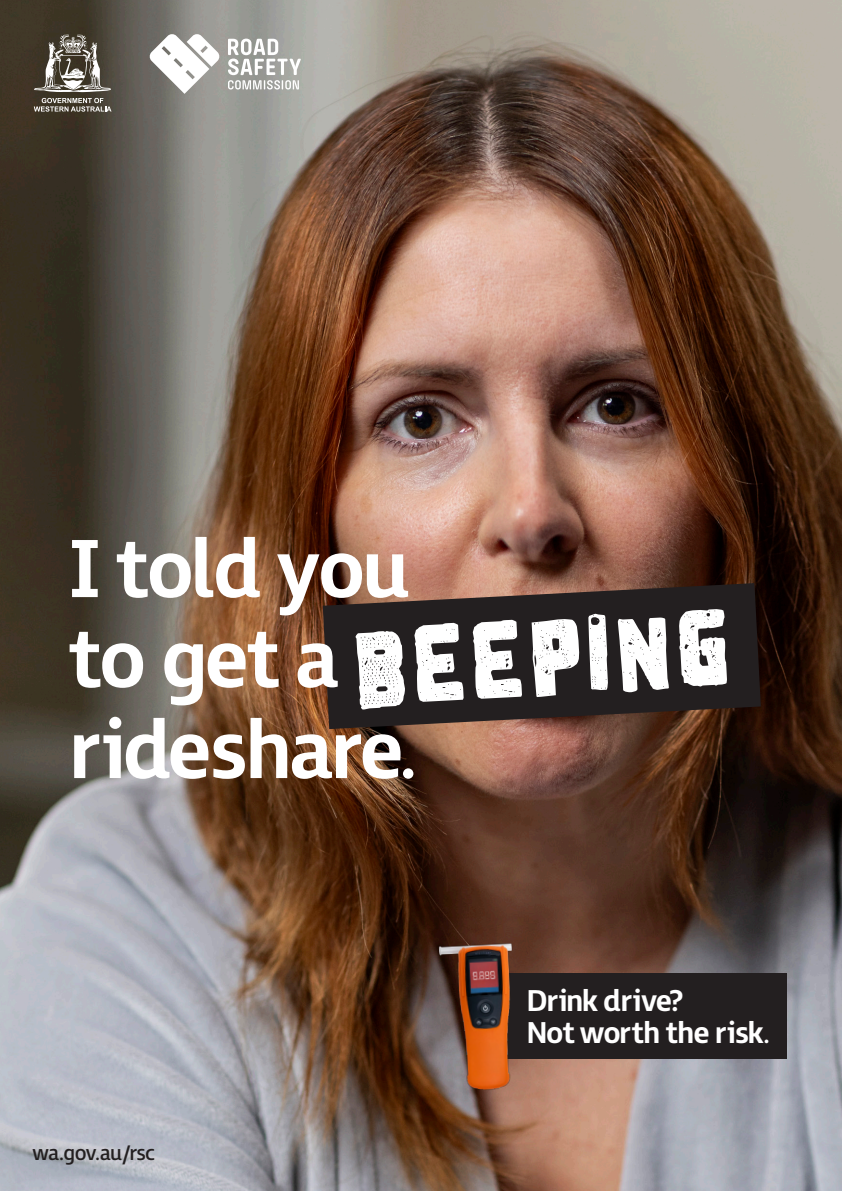
<style>
.page{position:relative;width:842px;height:1191px;background:#fff}
.page>*{position:absolute;margin:0;border:0;box-sizing:border-box;transform-origin:0 0}
.t1{font:116.6px "Ballers Delight";color:#fff}
.t2{font:700 81.7px/90.5px "FS Millbank";letter-spacing:-.03em;color:#fff}
.t3{font:700 29.9px/31.9px "FS Millbank";letter-spacing:-.035em;color:#fff}
.t4{font:20.9px "FS Millbank";letter-spacing:-.035em;color:#231f20}
.s1{font-size:70px}
.s2{font-size:24.9px}
</style>
<div class="page">
<img style="left:0;top:0;width:842px;height:1191px">
<svg style="left:34px;top:34px;width:77px;height:58px;background:#736e63"></svg>
<svg style="left:34px;top:98px;width:78px;height:14px"></svg>
<svg style="left:228px;top:39px;width:73px;height:50px"></svg>
<svg style="left:150px;top:34px;width:70px;height:60px"></svg>
<div style="left:499px;top:973px;width:288px;height:86px;background:#231f20"></div>
<img style="left:436px;top:938px;width:89px;height:159px">
<svg style="left:323px;top:583px;width:438px;height:146px;background:#322725"></svg>
<h2 class="t2" style="left:69px;top:513px;width:351px">I told you to get a rideshare<span class="s1">.</span></h2>
<h1 class="t1" style="left:347px;top:600px;width:385px;rotate:-3deg">beepinG</h1>
<p class="t4" style="left:32px;top:1135px;width:124px">wa.gov.au/rsc</p>
<p class="t3" style="left:526px;top:980px;width:245px">Drink drive?<br>Not worth the risk<span class="s2">.</span></p>
</div>
